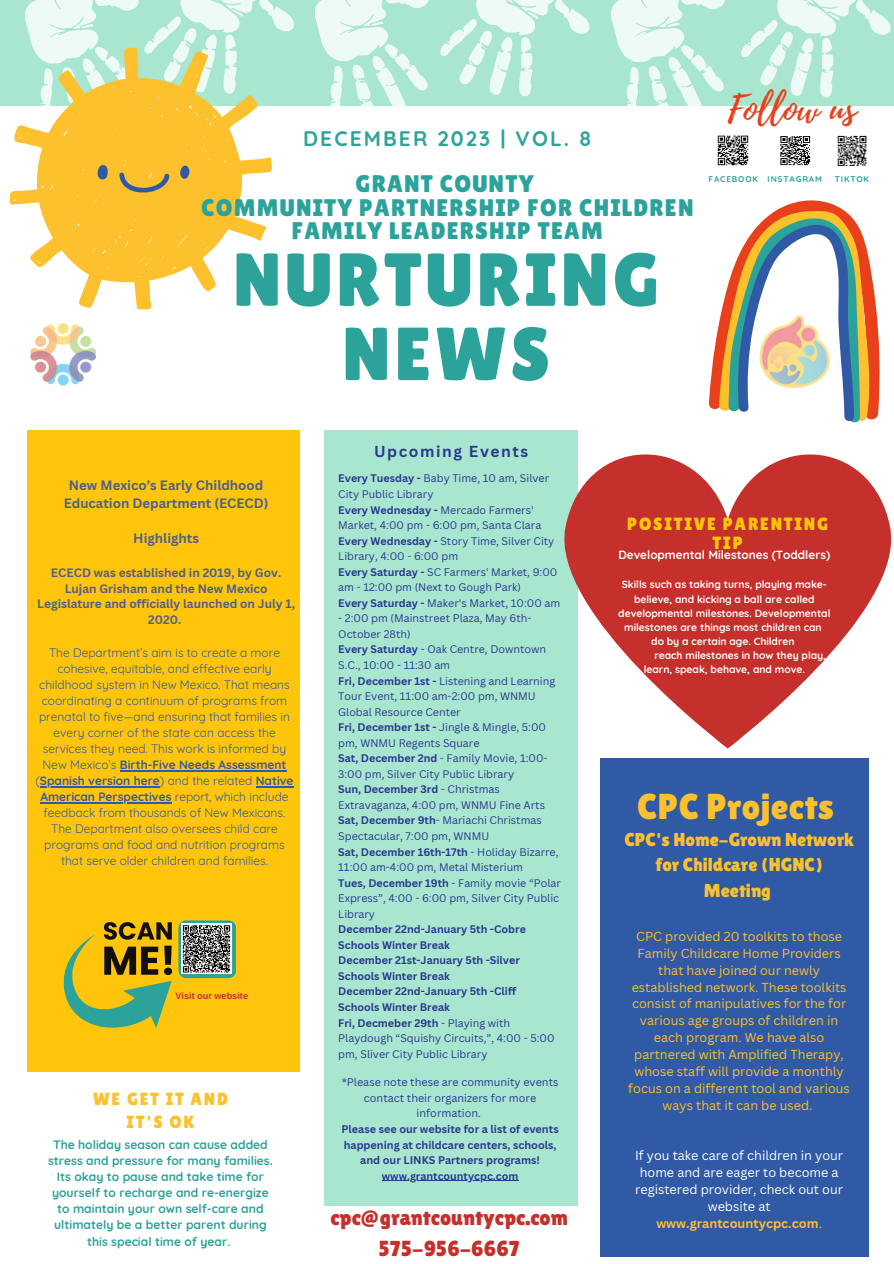
<style>
.page{position:relative;width:894px;height:1264px;background:#fff}
.page>*{position:absolute;margin:0;border:0;box-sizing:border-box;transform-origin:0 0}
.t1{font:75px "Lilita One";letter-spacing:.05em;color:#2ca39a}
.t2{font:36.3px "Playlist Script";color:#e7401a}
.t3{font:36px "Lilita One";letter-spacing:.01em;color:#fcc12d}
.t4{font:24px "Lilita One";letter-spacing:.05em;color:#2ca39a}
.t5{font:21.75px "Lilita One";color:#c6302c}
.t6{font:700 21px "Quicksand";letter-spacing:.1em;color:#2ca39a}
.t7{font:18.6px/25.3px "Lilita One";color:#fcc12d;text-align:center}
.t8{font:17.7px "Lilita One";letter-spacing:.1em;color:#ffc50a}
.t9{font:17.55px/23.9px "Lilita One";letter-spacing:.1em;color:#fcc12d;text-align:center}
.t10{font:700 15.45px "Canva Sans";letter-spacing:.1em;color:#2b388f}
.t11{font:700 13.2px/17.7px "Canva Sans";color:#4e5e8d;text-align:center}
.t12{font:12.6px/17px "Canva Sans";color:#fcc12d;text-align:center}
.t13{font:12.6px/17px "Canva Sans";color:#fff;text-align:center}
.t14{font:700 12.15px/16.2px "Quicksand";color:#2ca39a;text-align:center}
.t15{font:12px/16px "Quicksand";color:#305aa5;text-align:center}
.t16{font:700 11.85px/15.8px "Canva Sans";color:#4e5e8d;text-align:center}
.t17{font:700 11.85px "Quicksand";color:#fff}
.t18{font:700 10.8px/15.6px "Canva Sans";color:#2b388f;text-align:center}
.t19{font:10.8px/15.6px "Canva Sans";color:#2b388f;text-align:center}
.t20{font:10.65px/15.6px "Canva Sans";color:#2b388f}
.t21{font:700 10.65px/15.6px "Canva Sans";color:#2b388f}
.t22{font:700 10.35px/14.1px "Quicksand";color:#fff;text-align:center}
.t23{font:700 9.15px "Arimo";color:#c6302c}
.t24{font:700 8.4px "Quicksand";letter-spacing:.1em;color:#2ca39a}
.s1{font-weight:700}
.s2{font-weight:700;color:#fcc12d}
.s3{color:#fcc12d}
</style>
<div class="page">
<div style="left:0;top:0;width:893px;height:106px;background:#a8e6cf"></div>
<svg style="left:741px;top:0;width:150px;height:98px"></svg>
<svg style="left:440px;top:0;width:285px;height:106px"></svg>
<svg style="left:25px;top:0;width:404px;height:106px"></svg>
<svg style="left:10px;top:47px;width:262px;height:262px;fill:#fcc12d"></svg>
<svg style="left:98px;top:165px;width:91px;height:31px;background:#d7ae42"></svg>
<svg style="left:709px;top:200px;width:171px;height:223px"></svg>
<div style="left:324px;top:430px;width:253px;height:776px;background:#a8e6cf"></div>
<hr style="left:382px;top:1180px;width:136px;height:1px;background:#2b388f">
<svg style="left:564px;top:431px;width:328px;height:317px;fill:#c6302c"></svg>
<img style="left:717px;top:135px;width:31px;height:30px">
<img style="left:780px;top:136px;width:29px;height:29px">
<img style="left:837px;top:136px;width:29px;height:30px">
<img style="left:30px;top:323px;width:66px;height:63px">
<div style="left:28px;top:430px;width:272px;height:641px;background:#ffc50a"></div>
<hr style="left:120px;top:770px;width:166px;height:1px;background:#305aa5">
<hr style="left:40px;top:786px;width:120px;height:1px;background:#305aa5">
<hr style="left:256px;top:786px;width:37px;height:1px;background:#305aa5">
<hr style="left:40px;top:802px;width:131px;height:1px;background:#305aa5">
<svg style="left:63px;top:922px;width:109px;height:106px"></svg>
<svg style="left:178px;top:920px;width:58px;height:58px;background:#768b84"></svg>
<div style="left:600px;top:758px;width:268px;height:498px;background:#305aa5"></div>
<p class="t6" style="left:303px;top:125px;width:290px">DECEMBER 2023 | VOL. 8</p>
<p class="t4" style="left:355px;top:170px;width:179px">GRANT COUNTY</p>
<p class="t4" style="left:201px;top:194px;width:493px">COMMUNITY PARTNERSHIP FOR CHILDREN</p>
<p class="t4" style="left:292px;top:217px;width:312px">FAMILY LEADERSHIP TEAM</p>
<p class="t1" style="left:233px;top:236px;width:428px">NURTURING</p>
<p class="t1" style="left:342px;top:311px;width:210px">NEWS</p>
<p class="t2" style="left:727px;top:83px;width:130px">Follow us</p>
<p class="t24" style="left:708px;top:173px;width:51px">FACEBOOK</p>
<p class="t24" style="left:767px;top:173px;width:56px">INSTAGRAM</p>
<p class="t24" style="left:834px;top:173px;width:36px">TIKTOK</p>
<p class="t11" style="left:64px;top:476px;width:206px">New Mexico’s Early Childhood<br>Education Department (ECECD)</p>
<p class="t11" style="left:133px;top:529px;width:67px">Highlights</p>
<p class="t16" style="left:37px;top:564px;width:259px">ECECD was established in 2019, by Gov.<br>Lujan Grisham and the New Mexico<br>Legislature and officially launched on July 1,<br>2020.</p>
<p class="t15" style="left:35px;top:644px;width:259px">The Department’s aim is to create a more cohesive, equitable, and effective early childhood system in New Mexico. That means coordinating a continuum of programs from prenatal to five—and ensuring that families in every corner of the state can access the services they need. This work is informed by New Mexico’s <span class="s1">Birth-Five Needs Assessment </span>(<span class="s1">Spanish version here</span>) and the related <span class="s1">Native American Perspectives</span> report, which include feedback from thousands of New Mexicans.</p>
<p class="t15" style="left:44px;top:820px;width:242px">The Department also oversees child care programs and food and nutrition programs that serve older children and families.</p>
<p class="t23" style="left:175px;top:990px;width:74px">Visit our website</p>
<p class="t9" style="left:93px;top:1086px;width:136px">WE GET IT AND<br>IT'S OK</p>
<p class="t14" style="left:48px;top:1135px;width:226px">The holiday season can cause added stress and pressure for many families.<br>Its okay to pause and take time for yourself to recharge and re-energize to maintain your own self-care and ultimately be a better parent during this special time of year.</p>
<p class="t10" style="left:374px;top:440px;width:155px">Upcoming Events</p>
<p class="t20" style="left:338px;top:470px;width:212px"><span class="s1">Every Tuesday -</span> Baby Time, 10 am, Silver<br>City Public Library</p>
<p class="t20" style="left:338px;top:501px;width:204px"><span class="s1">Every Wednesday -</span> Mercado Farmers'<br>Market, 4:00 pm - 6:00 pm, Santa Clara</p>
<p class="t20" style="left:338px;top:532px;width:217px"><span class="s1">Every Wednesday -</span> Story Time, Silver City<br>Library, 4:00 - 6:00 pm</p>
<p class="t20" style="left:338px;top:564px;width:221px"><span class="s1">Every Saturday -</span> SC Farmers' Market, 9:00 am - 12:00 pm (Next to Gough Park)</p>
<p class="t20" style="left:338px;top:595px;width:223px"><span class="s1">Every Saturday -</span> Maker's Market, 10:00 am</p>
<p class="t20" style="left:338px;top:610px;width:195px">- 2:00 pm (Mainstreet Plaza, May 6th-<br>October 28th)</p>
<p class="t20" style="left:338px;top:641px;width:209px"><span class="s1">Every Saturday</span> - Oak Centre, Downtown<br>S.C., 10:00 - 11:30 am</p>
<p class="t20" style="left:338px;top:672px;width:218px"><span class="s1">Fri, December 1st -</span> Listening and Learning<br>Tour Event, 11:00 am-2:00 pm, WNMU<br>Global Resource Center</p>
<p class="t20" style="left:338px;top:719px;width:209px"><span class="s1">Fri, December 1st -</span> Jingle &amp; Mingle, 5:00 pm, WNMU Regents Square</p>
<p class="t20" style="left:338px;top:750px;width:211px"><span class="s1">Sat, December 2nd</span> - Family Movie, 1:00-<br>3:00 pm, Silver City Public Library</p>
<p class="t20" style="left:338px;top:781px;width:208px"><span class="s1">Sun, December 3rd</span> - Christmas<br>Extravaganza, 4:00 pm, WNMU Fine Arts</p>
<p class="t20" style="left:338px;top:812px;width:205px"><span class="s1">Sat, December 9th</span>- Mariachi Christmas<br>Spectacular, 7:00 pm, WNMU</p>
<p class="t20" style="left:338px;top:843px;width:222px"><span class="s1">Sat, December 16th-17th</span> - Holiday Bizarre,<br>11:00 am-4:00 pm, Metal Misterium</p>
<p class="t20" style="left:338px;top:874px;width:224px"><span class="s1">Tues, December 19th</span> - Family movie “Polar<br>Express”, 4:00 - 6:00 pm, Silver City Public<br>Library</p>
<p class="t21" style="left:338px;top:921px;width:189px">December 22nd-January 5th -Cobre<br>Schools Winter Break</p>
<p class="t21" style="left:338px;top:952px;width:183px">December 21st-January 5th -Silver<br>Schools Winter Break</p>
<p class="t21" style="left:338px;top:983px;width:179px">December 22nd-January 5th -Cliff</p>
<p class="t21" style="left:338px;top:999px;width:113px">Schools Winter Break</p>
<p class="t20" style="left:338px;top:1014px;width:218px"><span class="s1">Fri, Decmeber 29th</span> - Playing with<br>Playdough “Squishy Circuits,”, 4:00 - 5:00 pm, Sliver City Public Library</p>
<p class="t19" style="left:341px;top:1074px;width:218px">*Please note these are community events contact their organizers for more information.</p>
<p class="t18" style="left:341px;top:1120px;width:218px">Please see our website for a list of events happening at childcare centers, schools, and our LINKS Partners programs!</p>
<p class="t21" style="left:382px;top:1167px;width:138px">www.grantcountycpc.com</p>
<p class="t5" style="left:330px;top:1205px;width:239px">cpc@grantcountycpc.com</p>
<p class="t5" style="left:378px;top:1235px;width:143px">575-956-6667</p>
<p class="t8" style="left:627px;top:513px;width:202px">POSITIVE PARENTING</p>
<p class="t8" style="left:712px;top:532px;width:32px">TIP</p>
<p class="t17" style="left:618px;top:547px;width:213px">Developmental Milestones (Toddlers)</p>
<p class="t22" style="left:618px;top:577px;width:214px">Skills such as taking turns, playing make&shy;believe, and kicking a ball are called developmental milestones. Developmental milestones are things most children can</p>
<p class="t22" style="left:651px;top:633px;width:145px">do by a certain age. Children</p>
<p class="t22" style="left:643px;top:648px;width:184px;text-align:left;text-indent:11px">reach milestones in how they play, learn, speak, behave, and move.</p>
<p class="t3" style="left:637px;top:786px;width:198px">CPC Projects</p>
<p class="t7" style="left:624px;top:826px;width:231px">CPC's Home-Grown Network for Childcare (HGNC)<br>Meeting</p>
<p class="t12" style="left:628px;top:927px;width:223px">CPC provided 20 toolkits to those<br>Family Childcare Home Providers that have joined our newly established network. These toolkits consist of manipulatives for the for various age groups of children in each program. We have also partnered with Amplified Therapy, whose staff will provide a monthly focus on a different tool and various ways that it can be used.</p>
<p class="t13" style="left:635px;top:1146px;width:209px">If you take care of children in your home and are eager to become a registered provider, check out our website at <span class="s2">www.grantcountycpc.com</span><span class="s3">.</span></p>
</div>
